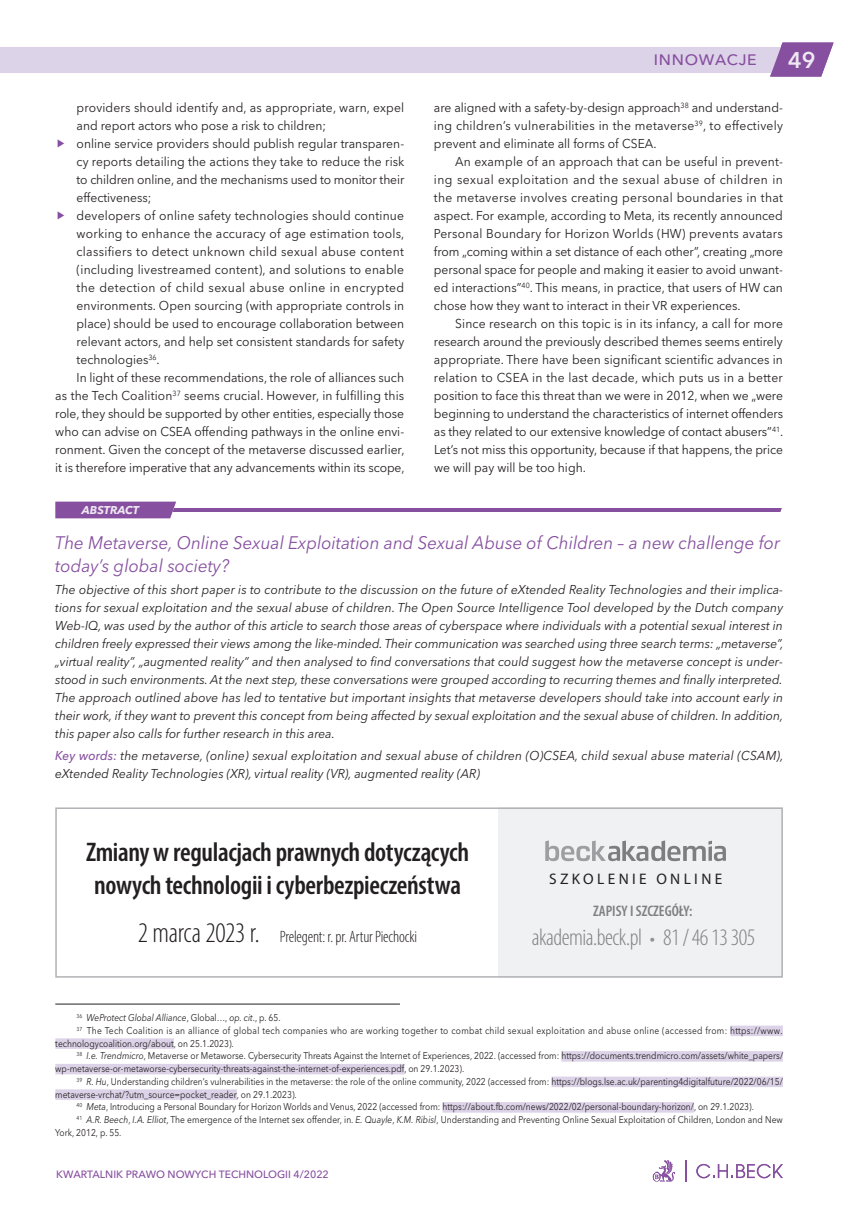
<style>
.page{position:relative;width:868px;height:1221px;background:#fff}
.page>*{position:absolute;margin:0;border:0;box-sizing:border-box;transform-origin:0 0}
.t1{font:600 condensed 27px/32.4px "Myriad Pro";letter-spacing:-.01em;color:#231f20}
.t2{font:300 condensed 23.85px "Myriad Pro";letter-spacing:-.02em;color:#808285}
.t3{font:600 22.5px "Avenir Next LT Pro";color:#eee8f2}
.t4{font:italic 18px/22.5px "Avenir Next LT Pro";color:#864f9f;scale:.95 1}
.t5{font:300 condensed 16.5px "Myriad Pro";letter-spacing:-.01em;color:#231f20}
.t6{font:600 condensed 15.3px "Myriad Pro";color:#7d7f82}
.t7{font:15.3px "Myriad Pro";letter-spacing:.22em;color:#231f20}
.t8{font:500 15px "Avenir Next LT Pro";letter-spacing:.05em;color:#864f9f;scale:1.05 1}
.t9{font:12.75px/18px "Avenir Next LT Pro";color:#231f20;text-align:justify;scale:.95 1}
.t10{font:italic 12.75px/18px "Avenir Next LT Pro";color:#231f20;text-align:justify;scale:.95 1}
.t11{font:12.75px "Avenir Next LT Pro";letter-spacing:.02em;color:#231f20;scale:.95 1}
.t12{font:12.75px "Avenir Next LT Pro";letter-spacing:.025em;color:#231f20;scale:.95 1}
.t13{font:12.75px "Avenir Next LT Pro";letter-spacing:.035em;color:#231f20;scale:.95 1}
.t14{font:italic 700 11.25px "Avenir Next LT Pro";color:#eee8f2}
.t15{font:500 10.5px "Avenir Next LT Pro";color:#864f9f}
.t16{font:9.75px "Avenir Next LT Pro";color:#231f20;scale:.87 1}
.t17{font:9.75px "Avenir Next LT Pro";letter-spacing:.03em;color:#231f20;scale:.87 1}
.t18{font:italic 9.75px "Avenir Next LT Pro";color:#231f20;scale:.87 1}
.s1{font-weight:500;color:#864f9f}
.s2{font-size:28.5px}
.s3{font-weight:400;font-size:20.4px;color:#909295}
.s4{font-style:normal}
.s5{font-style:italic}
</style>
<div class="page">
<div style="left:0;top:47px;width:782px;height:25px;background:#ddd3e8"></div>
<svg style="left:770px;top:43px;width:63px;height:34px"></svg>
<svg style="left:652px;top:1160px;width:23px;height:21px"></svg>
<svg style="left:696px;top:1163px;width:86px;height:15px"></svg>
<svg style="left:685px;top:1160px;width:1px;height:21px"></svg>
<hr style="left:55px;top:1003px;width:345px;height:1px;background:#231f20">
<div style="left:730px;top:1025px;width:52px;height:11px;background:#ddd3e8"></div>
<div style="left:55px;top:1038px;width:119px;height:10px;background:#ddd3e8"></div>
<div style="left:561px;top:1051px;width:221px;height:10px;background:#ddd3e8"></div>
<div style="left:55px;top:1063px;width:349px;height:11px;background:#ddd3e8"></div>
<div style="left:551px;top:1076px;width:231px;height:11px;background:#ddd3e8"></div>
<div style="left:55px;top:1089px;width:182px;height:10px;background:#ddd3e8"></div>
<div style="left:442px;top:1102px;width:252px;height:10px;background:#ddd3e8"></div>
<svg style="left:55px;top:501px;width:726px;height:17px"></svg>
<div style="left:498px;top:807px;width:284px;height:170px;background:#f0f1f2"></div>
<svg style="left:545px;top:840px;width:180px;height:21px"></svg>
<div style="left:55px;top:807px;width:727px;height:170px;border:2px solid #b1b2b5"></div>
<p class="t9" style="left:77px;top:98px;width:346px">providers should identify and, as appropriate, warn, expel</p>
<p class="t9" style="left:77px;top:116px;width:264px">and report actors who pose a risk to children;</p>
<p class="t9" style="left:77px;top:134px;width:346px">online service providers should publish regular transparen-</p>
<p class="t9" style="left:77px;top:152px;width:346px">cy reports detailing the actions they take to reduce the risk</p>
<p class="t9" style="left:77px;top:170px;width:346px">to children online, and the mechanisms used to monitor their</p>
<p class="t9" style="left:77px;top:188px;width:80px">effectiveness;</p>
<p class="t9" style="left:77px;top:206px;width:346px">developers of online safety technologies should continue</p>
<p class="t11" style="left:77px;top:226px;width:346px">working to enhance the accuracy of age estimation tools,</p>
<p class="t12" style="left:77px;top:244px;width:346px">classifiers to detect unknown child sexual abuse content</p>
<p class="t11" style="left:77px;top:262px;width:346px">(including livestreamed content), and solutions to enable</p>
<p class="t13" style="left:77px;top:280px;width:346px">the detection of child sexual abuse online in encrypted</p>
<p class="t9" style="left:77px;top:296px;width:346px">environments. Open sourcing (with appropriate controls in</p>
<p class="t9" style="left:77px;top:314px;width:346px">place) should be used to encourage collaboration between</p>
<p class="t9" style="left:77px;top:332px;width:346px">relevant actors, and help set consistent standards for safety</p>
<p class="t9" style="left:77px;top:350px;width:89px">technologies<sup>36</sup>.</p>
<p class="t9" style="left:77px;top:368px;width:346px">In light of these recommendations, the role of alliances such</p>
<p class="t9" style="left:55px;top:386px;width:369px">as the Tech Coalition<sup>37</sup> seems crucial. However, in fulfilling this</p>
<p class="t9" style="left:55px;top:404px;width:368px">role, they should be supported by other entities, especially those</p>
<p class="t9" style="left:55px;top:422px;width:369px">who can advise on CSEA offending pathways in the online envi-</p>
<p class="t9" style="left:55px;top:440px;width:369px">ronment. Given the concept of the metaverse discussed earlier,</p>
<p class="t9" style="left:55px;top:458px;width:369px">it is therefore imperative that any advancements within its scope,</p>
<p class="t8" style="left:578px;top:51px;width:171px">DANE I PRYWATNOŚĆ</p>
<h3 class="t3" style="left:787px;top:46px;width:29px">49</h3>
<p class="t8" style="left:653px;top:51px;width:100px">INNOWACJE</p>
<p class="t9" style="left:434px;top:98px;width:369px">are aligned with a safety-by-design approach<sup>38</sup> and understand&shy;ing children’s vulnerabilities in the metaverse<sup>39</sup>, to effectively prevent and eliminate all forms of CSEA.</p>
<p class="t9" style="left:434px;top:152px;width:369px;text-indent:21px">An example of an approach that can be useful in prevent&shy;ing sexual exploitation and the sexual abuse of children in the metaverse involves creating personal boundaries in that aspect. For example, according to Meta, its recently announced Personal Boundary for Horizon Worlds (HW) prevents avatars from „coming within a set distance of each other”, creating „more personal space for people and making it easier to avoid unwant&shy;ed interactions”<sup>40</sup>. This means, in practice, that users of HW can chose how they want to interact in their VR experiences.</p>
<p class="t9" style="left:434px;top:314px;width:369px;text-indent:21px">Since research on this topic is in its infancy, a call for more research around the previously described themes seems entirely appropriate. There have been significant scientific advances in relation to CSEA in the last decade, which puts us in a better position to face this threat than we were in 2012, when we „were beginning to understand the characteristics of internet offenders as they related to our extensive knowledge of contact abusers”<sup>41</sup>.<br>Let’s not miss this opportunity, because if that happens, the price we will pay will be too high.</p>
<p class="t14" style="left:82px;top:503px;width:59px">ABSTRACT</p>
<h3 class="t4" style="left:55px;top:531px;width:764px">The Metaverse, Online Sexual Exploitation and Sexual Abuse of Children – a new challenge for today’s global society?</h3>
<p class="t10" style="left:55px;top:580px;width:768px">The objective of this short paper is to contribute to the discussion on the future of eXtended Reality Technologies and their implica&shy;tions for sexual exploitation and the sexual abuse of children. The Open Source Intelligence Tool developed by the Dutch company Web-IQ, was used by the author of this article to search those areas of cyberspace where individuals with a potential sexual interest in children freely expressed their views among the like-minded. Their communication was searched using three search terms: „metaverse”, „virtual reality”, „augmented reality” and then analysed to find conversations that could suggest how the metaverse concept is under&shy;stood in such environments. At the next step, these conversations were grouped according to recurring themes and finally interpreted.<br>The approach outlined above has led to tentative but important insights that metaverse developers should take into account early in their work, if they want to prevent this concept from being affected by sexual exploitation and the sexual abuse of children. In addition, this paper also calls for further research in this area.</p>
<p class="t10" style="left:55px;top:746px;width:768px"><span class="s1">Key words:</span> the metaverse, (online) sexual exploitation and sexual abuse of children (O)CSEA, child sexual abuse material (CSAM), eXtended Reality Technologies (XR), virtual reality (VR), augmented reality (AR)</p>
<h1 class="t1" style="left:86px;top:835px;width:384px">Zmiany w regulacjach prawnych dotyczących nowych technologii i cyberbezpieczeństwa</h1>
<p class="t5" style="left:138px;top:926px;width:281px"><span class="s2">2 marca 2023 r.</span> Prelegent: r. pr. Artur Piechocki</p>
<p class="t7" style="left:549px;top:868px;width:175px">SZKOLENIE ONLINE</p>
<p class="t6" style="left:593px;top:901px;width:101px">ZAPISY I SZCZEGÓŁY:</p>
<h2 class="t2" style="left:531px;top:922px;width:225px">akademia.beck.pl <span class="s3">•</span> 81 / 46 13 305</h2>
<p class="t18" style="left:77px;top:1011px;width:236px"><sup>36</sup> WeProtect Global Alliance<span class="s4">, Global…,</span> op. cit<span class="s4">., p. 65.</span></p>
<p class="t17" style="left:77px;top:1024px;width:812px"><sup>37</sup> The Tech Coalition is an alliance of global tech companies who are working together to combat child sexual exploitation and abuse online (accessed from: https://www.</p>
<p class="t16" style="left:55px;top:1037px;width:207px">technologycoalition.org/about, on 25.1.2023).</p>
<p class="t16" style="left:77px;top:1050px;width:813px"><sup>38</sup> <span class="s5">I.e. Trendmicro</span>, Metaverse or Metaworse. Cybersecurity Threats Against the Internet of Experiences, 2022. (accessed from: https://documents.trendmicro.com/assets/white_papers/</p>
<p class="t16" style="left:55px;top:1062px;width:471px">wp-metaverse-or-metaworse-cybersecurity-threats-against-the-internet-of-experiences.pdf, on 29.1.2023).</p>
<p class="t16" style="left:77px;top:1075px;width:813px"><sup>39</sup> <span class="s5">R. Hu</span>, Understanding children’s vulnerabilities in the metaverse: the role of the online community, 2022 (accessed from: https://blogs.lse.ac.uk/parenting4digitalfuture/2022/06/15/</p>
<p class="t16" style="left:55px;top:1088px;width:279px">metaverse-vrchat/?utm_source=pocket_reader, on 29.1.2023).</p>
<p class="t16" style="left:77px;top:1101px;width:780px"><sup>40</sup> <span class="s5">Meta</span>, Introducing a Personal Boundary for Horizon Worlds and Venus, 2022 (accessed from: https://about.fb.com/news/2022/02/personal-boundary-horizon/, on 29.1.2023).</p>
<p class="t16" style="left:77px;top:1113px;width:813px"><sup>41</sup> <span class="s5">A.R. Beech</span>, <span class="s5">I.A. Elliot</span>, The emergence of the Internet sex offender, in. <span class="s5">E. Quayle</span>, <span class="s5">K.M. Ribisl</span>, Understanding and Preventing Online Sexual Exploitation of Children, London and New</p>
<p class="t16" style="left:55px;top:1126px;width:78px">York, 2012, p. 55.</p>
<p class="t15" style="left:56px;top:1167px;width:274px">KWARTALNIK PRAWO NOWYCH TECHNOLOGII 4/2022</p>
</div>
